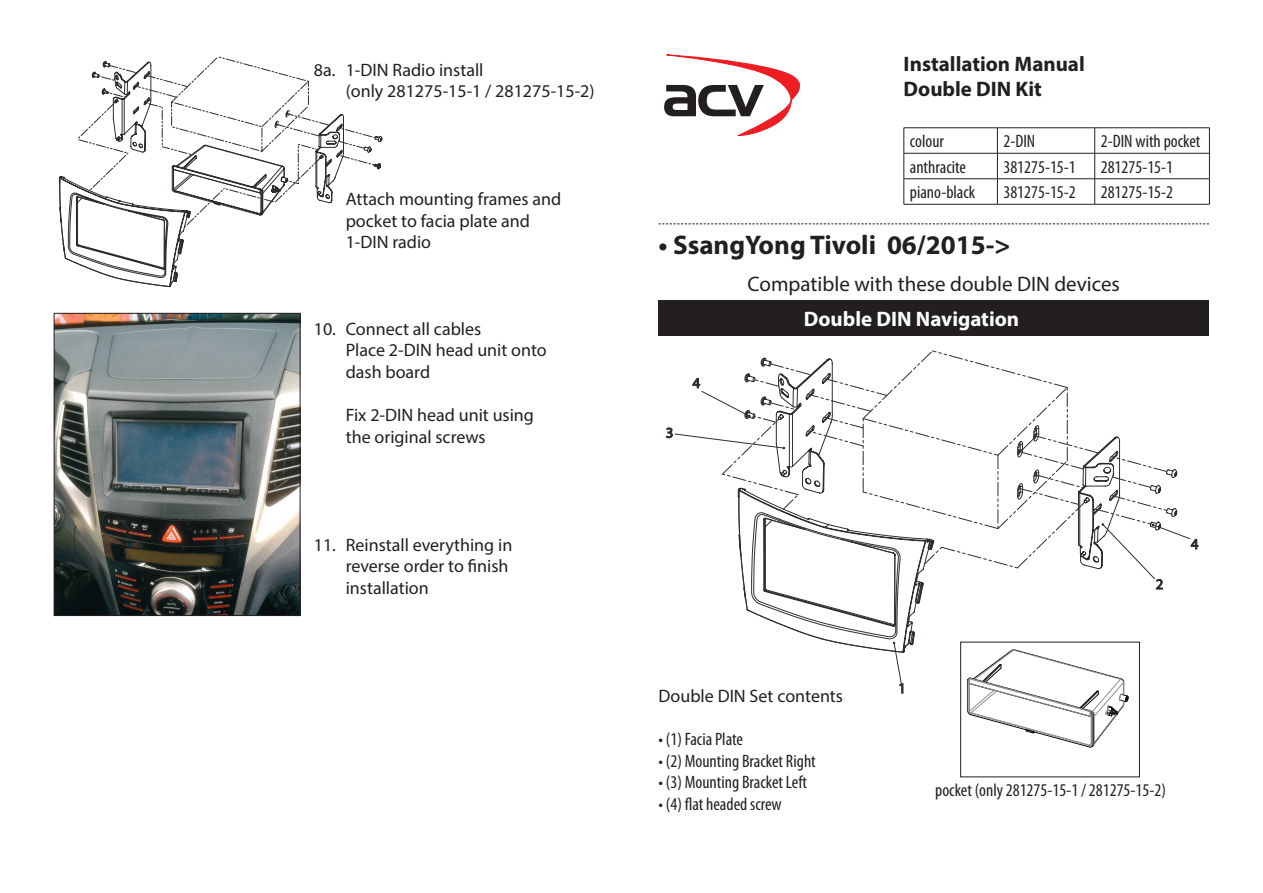
<style>
.page{position:relative;width:1263px;height:893px;background:#fff}
.page>*{position:absolute;margin:0;border:0;box-sizing:border-box;transform-origin:0 0}
.t1{font:700 27px "Myriad Pro";color:#231f20}
.t2{font:21px "Myriad Pro";color:#231f20}
.t3{font:700 21px/25.2px "Myriad Pro";color:#231f20}
.t4{font:700 21px "Myriad Pro";color:#fff}
.t5{font:18px/21.6px "Myriad Pro";color:#231f20}
.t6{font:condensed 18px "Myriad Pro";color:#231f20}
.t7{font:14.7px "Arial";color:#070909}
</style>
<div class="page">
<svg style="left:899px;top:683px;width:5px;height:11px"></svg>
<svg style="left:1190px;top:538px;width:9px;height:12px"></svg>
<svg style="left:692px;top:377px;width:9px;height:12px"></svg>
<svg style="left:666px;top:427px;width:7px;height:11px"></svg>
<svg style="left:741px;top:568px;width:376px;height:85px"></svg>
<svg style="left:722px;top:350px;width:445px;height:218px"></svg>
<div style="left:658px;top:300px;width:551px;height:36px;background:#231f20"></div>
<hr style="left:904px;top:128px;width:93px;height:1px;background:#231f20">
<hr style="left:997px;top:128px;width:98px;height:1px;background:#231f20">
<hr style="left:1095px;top:128px;width:114px;height:1px;background:#231f20">
<hr style="left:904px;top:153px;width:93px;height:1px;background:#231f20">
<hr style="left:997px;top:153px;width:98px;height:1px;background:#231f20">
<hr style="left:1095px;top:153px;width:114px;height:1px;background:#231f20">
<hr style="left:904px;top:179px;width:93px;height:1px;background:#231f20">
<svg style="left:903px;top:128px;width:1px;height:76px"></svg>
<hr style="left:997px;top:179px;width:98px;height:1px;background:#231f20">
<svg style="left:997px;top:128px;width:1px;height:76px"></svg>
<hr style="left:1095px;top:179px;width:114px;height:1px;background:#231f20">
<svg style="left:1094px;top:128px;width:1px;height:76px"></svg>
<svg style="left:1209px;top:128px;width:1px;height:76px"></svg>
<hr style="left:904px;top:204px;width:93px;height:1px;background:#231f20">
<hr style="left:997px;top:204px;width:98px;height:1px;background:#231f20">
<hr style="left:1095px;top:204px;width:114px;height:1px;background:#231f20">
<svg style="left:658px;top:223px;width:551px;height:1px"></svg>
<svg style="left:664px;top:54px;width:137px;height:82px"></svg>
<svg style="left:967px;top:649px;width:162px;height:99px"></svg>
<img style="left:56px;top:315px;width:242px;height:299px">
<div style="left:54px;top:313px;width:246px;height:303px;border:1px solid #231f20"></div>
<svg style="left:342px;top:127px;width:36px;height:39px"></svg>
<svg style="left:59px;top:114px;width:283px;height:173px"></svg>
<svg style="left:77px;top:56px;width:252px;height:172px"></svg>
<p class="t5" style="left:346px;top:58px;width:250px;text-indent:-32px">8a. 1-DIN Radio install<br>(only 281275-15-1 / 281275-15-2)</p>
<p class="t5" style="left:346px;top:188px;width:217px">Attach mounting frames and pocket to facia plate and<br>1-DIN radio</p>
<p class="t5" style="left:346px;top:318px;width:202px;text-indent:-32px">10. Connect all cables<br>Place 2-DIN head unit onto dash board</p>
<p class="t5" style="left:346px;top:404px;width:190px">Fix 2-DIN head unit using the original screws</p>
<p class="t5" style="left:346px;top:534px;width:168px;text-indent:-32px">11. Reinstall everything in reverse order to finish installation</p>
<p class="t3" style="left:904px;top:51px;width:183px">Installation Manual<br>Double DIN Kit</p>
<p class="t6" style="left:910px;top:130px;width:36px">colour</p>
<p class="t6" style="left:1003px;top:130px;width:33px">2-DIN</p>
<p class="t6" style="left:1101px;top:130px;width:101px">2-DIN with pocket</p>
<p class="t6" style="left:910px;top:156px;width:58px">anthracite</p>
<p class="t6" style="left:1003px;top:156px;width:74px">381275-15-1</p>
<p class="t6" style="left:1101px;top:156px;width:74px">281275-15-1</p>
<p class="t6" style="left:910px;top:181px;width:67px">piano-black</p>
<p class="t6" style="left:1003px;top:181px;width:74px">381275-15-2</p>
<p class="t6" style="left:1101px;top:181px;width:74px">281275-15-2</p>
<h1 class="t1" style="left:658px;top:227px;width:354px">• SsangYong Tivoli 06/2015-&gt;</h1>
<p class="t7" style="left:666px;top:424px;width:9px">3</p>
<p class="t7" style="left:693px;top:374px;width:9px">4</p>
<p class="t2" style="left:748px;top:271px;width:374px">Compatible with these double DIN devices</p>
<p class="t4" style="left:804px;top:305px;width:217px">Double DIN Navigation</p>
<p class="t5" style="left:658px;top:685px;width:186px">Double DIN Set contents</p>
<p class="t6" style="left:658px;top:728px;width:86px">• (1) Facia Plate</p>
<p class="t6" style="left:658px;top:750px;width:159px">• (2) Mounting Bracket Right</p>
<p class="t6" style="left:658px;top:772px;width:150px">• (3) Mounting Bracket Left</p>
<p class="t6" style="left:658px;top:793px;width:125px">• (4) flat headed screw</p>
<p class="t7" style="left:1156px;top:575px;width:9px">2</p>
<p class="t7" style="left:1191px;top:535px;width:9px">4</p>
<p class="t7" style="left:898px;top:679px;width:9px">1</p>
<p class="t6" style="left:935px;top:779px;width:232px">pocket (only 281275-15-1 / 281275-15-2)</p>
</div>
